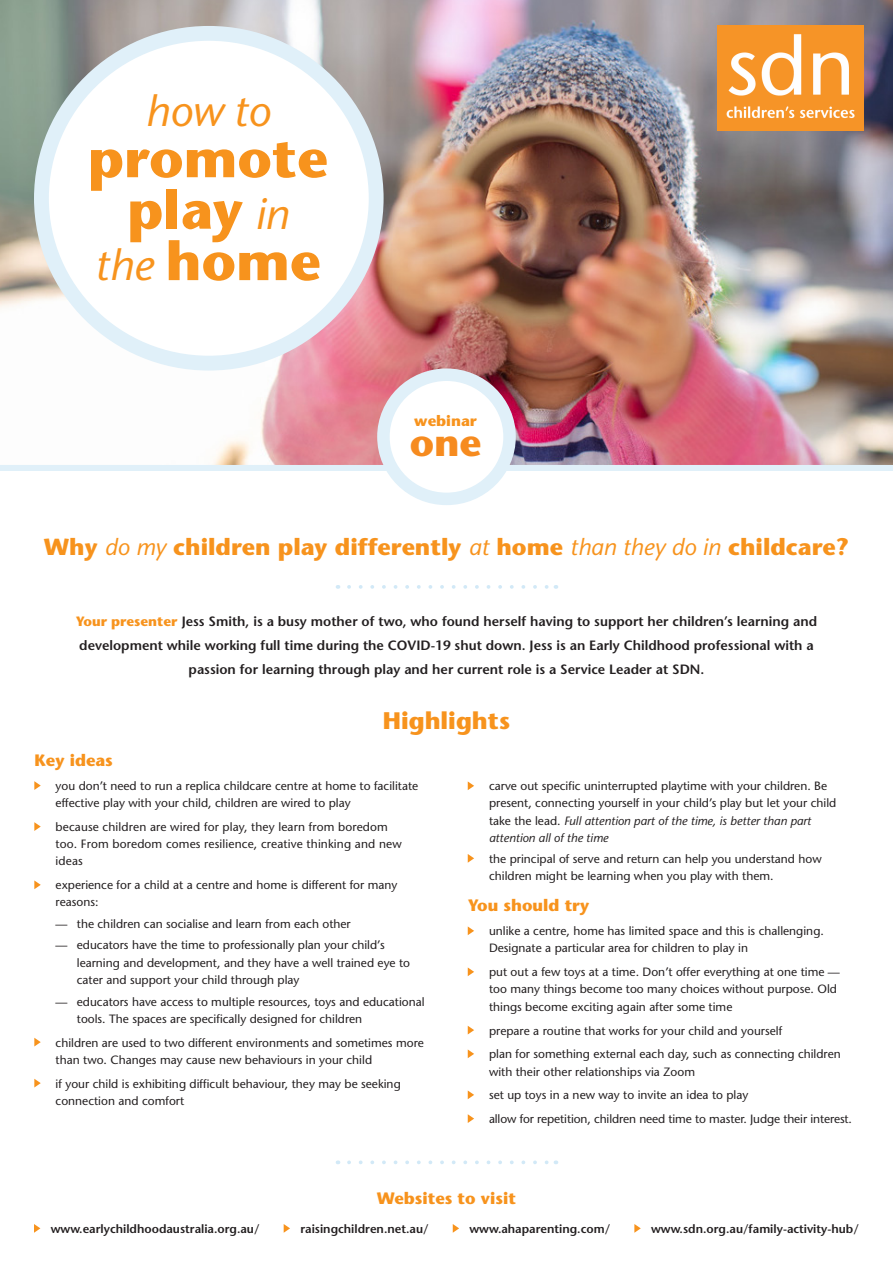
<style>
.page{position:relative;width:893px;height:1263px;background:#fff}
.page>*{position:absolute;margin:0;border:0;box-sizing:border-box;transform-origin:0 0}
.t1{font:700 54.3px/51.4px "Stone Sans Std";color:#f7931d;text-align:center}
.t2{font:italic 500 43.2px "Stone Sans Std";color:#f7931d}
.t3{font:700 38.4px "Stone Sans Std";color:#f68b1f}
.t4{font:700 24px "Stone Sans Std";color:#f7931d}
.t5{font:700 23.25px "Stone Sans Std";color:#f7931d}
.t6{font:700 16.5px "Stone Sans Std";color:#f7931d}
.t7{font:700 15px "Stone Sans Std";color:#f7931d}
.t8{font:600 13.5px/24px "Stone Sans Std";color:#231f20;text-align:center}
.t9{font:500 12px/17.2px "Stone Sans Std";color:#231f20}
.t10{font:600 12px "Stone Sans Std";color:#231f20}
.s1{font-weight:500;font-style:italic;font-size:43.2px}
.s2{font-weight:500;font-style:italic}
.s3{font-weight:700;color:#f7931d}
.s4{font-style:italic}
</style>
<div class="page">
<svg style="left:34px;top:781px;width:7px;height:9px"></svg>
<svg style="left:34px;top:822px;width:7px;height:9px"></svg>
<svg style="left:34px;top:880px;width:7px;height:9px"></svg>
<svg style="left:34px;top:1038px;width:7px;height:8px"></svg>
<svg style="left:34px;top:1079px;width:7px;height:8px"></svg>
<svg style="left:468px;top:781px;width:6px;height:9px"></svg>
<svg style="left:468px;top:854px;width:6px;height:9px"></svg>
<svg style="left:468px;top:926px;width:6px;height:9px"></svg>
<svg style="left:468px;top:967px;width:6px;height:9px"></svg>
<svg style="left:468px;top:1026px;width:6px;height:8px"></svg>
<svg style="left:468px;top:1049px;width:6px;height:9px"></svg>
<svg style="left:468px;top:1090px;width:6px;height:9px"></svg>
<svg style="left:468px;top:1114px;width:6px;height:9px"></svg>
<img style="left:0;top:0;width:893px;height:471px">
<div style="left:41px;top:33px;width:335px;height:330px;background:#fff;border-radius:50%"></div>
<div style="left:34px;top:26px;width:350px;height:345px;border:15px solid #e0f0f9;border-radius:50%"></div>
<div style="left:383px;top:375px;width:127px;height:124px;background:#fff;border-radius:50%"></div>
<div style="left:377px;top:368px;width:139px;height:137px;border:12px solid #e0f0f9;border-radius:50%"></div>
<img style="left:717px;top:26px;width:146px;height:105px">
<svg style="left:349px;top:585px;width:207px;height:4px"></svg>
<svg style="left:349px;top:1160px;width:207px;height:4px"></svg>
<svg style="left:34px;top:1224px;width:6px;height:9px"></svg>
<svg style="left:284px;top:1224px;width:6px;height:9px"></svg>
<svg style="left:453px;top:1224px;width:6px;height:9px"></svg>
<svg style="left:634px;top:1224px;width:7px;height:9px"></svg>
<p class="t2" style="left:146px;top:85px;width:126px">how to</p>
<p class="t1" style="left:88px;top:133px;width:242px">promote play <span class="s1">in<br>the</span> home</p>
<p class="t7" style="left:414px;top:412px;width:64px">webinar</p>
<p class="t3" style="left:410px;top:419px;width:73px">one</p>
<p class="t5" style="left:44px;top:533px;width:807px">Why <span class="s2">do my</span> children play differently <span class="s2">at</span> home <span class="s2">than they do in</span> childcare?</p>
<p class="t8" style="left:76px;top:609px;width:743px"><span class="s3">Your presenter</span> Jess Smith, is a busy mother of two, who found herself having to support her children’s learning and development while working full time during the COVID-19 shut down. Jess is an Early Childhood professional with a passion for learning through play and her current role is a Service Leader at SDN.</p>
<p class="t4" style="left:383px;top:706px;width:129px">Highlights</p>
<p class="t6" style="left:34px;top:751px;width:80px">Key ideas</p>
<p class="t9" style="left:56px;top:777px;width:364px">you don’t need to run a replica childcare centre at home to facilitate effective play with your child, children are wired to play</p>
<p class="t9" style="left:56px;top:818px;width:348px">because children are wired for play, they learn from boredom too. From boredom comes resilience, creative thinking and new ideas</p>
<p class="t9" style="left:56px;top:876px;width:343px">experience for a child at a centre and home is different for many reasons:</p>
<p class="t9" style="left:56px;top:915px;width:297px">— the children can socialise and learn from each other</p>
<p class="t9" style="left:77px;top:937px;width:335px;text-indent:-21px">— educators have the time to professionally plan your child’s learning and development, and they have a well trained eye to cater and support your child through play</p>
<p class="t9" style="left:77px;top:993px;width:349px;text-indent:-21px">— educators have access to multiple resources, toys and educational tools. The spaces are specifically designed for children</p>
<p class="t9" style="left:56px;top:1034px;width:370px">children are used to two different environments and sometimes more than two. Changes may cause new behaviours in your child</p>
<p class="t9" style="left:56px;top:1075px;width:347px">if your child is exhibiting difficult behaviour, they may be seeking connection and comfort</p>
<p class="t9" style="left:489px;top:777px;width:349px">carve out specific uninterrupted playtime with your children. Be present, connecting yourself in your child’s play but let your child take the lead. <span class="s4">Full attention part of the time, is better than part attention all of the time</span></p>
<p class="t9" style="left:489px;top:850px;width:334px">the principal of serve and return can help you understand how children might be learning when you play with them.</p>
<p class="t6" style="left:468px;top:896px;width:123px">You should try</p>
<p class="t9" style="left:489px;top:922px;width:336px">unlike a centre, home has limited space and this is challenging.<br>Designate a particular area for children to play in</p>
<p class="t9" style="left:489px;top:963px;width:352px">put out a few toys at a time. Don’t offer everything at one time — too many things become too many choices without purpose. Old things become exciting again after some time</p>
<p class="t9" style="left:489px;top:1022px;width:295px">prepare a routine that works for your child and yourself</p>
<p class="t9" style="left:489px;top:1045px;width:353px">plan for something external each day, such as connecting children with their other relationships via Zoom</p>
<p class="t9" style="left:489px;top:1086px;width:261px">set up toys in a new way to invite an idea to play</p>
<p class="t9" style="left:489px;top:1110px;width:364px">allow for repetition, children need time to master. Judge their interest.</p>
<p class="t6" style="left:377px;top:1188px;width:141px">Websites to visit</p>
<p class="t10" style="left:51px;top:1221px;width:210px">www.earlychildhoodaustralia.org.au/</p>
<p class="t10" style="left:300px;top:1221px;width:130px">raisingchildren.net.au/</p>
<p class="t10" style="left:469px;top:1221px;width:142px">www.ahaparenting.com/</p>
<p class="t10" style="left:651px;top:1221px;width:209px">www.sdn.org.au/family-activity-hub/</p>
</div>
